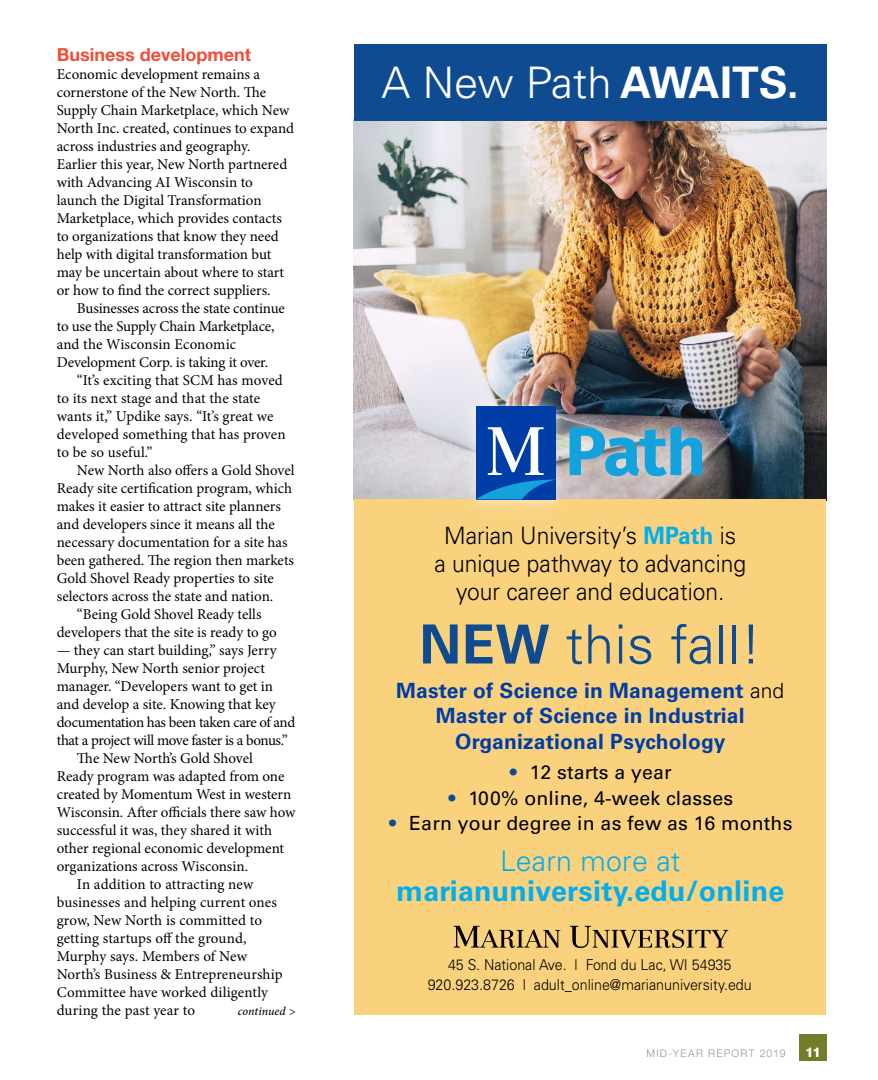
<style>
.page{position:relative;width:878px;height:1080px;background:#fff}
.page>*{position:absolute;margin:0;border:0;box-sizing:border-box;transform-origin:0 0}
.t1{font:300 54px "Univers LT Std";letter-spacing:.01em;color:#0f4b91}
.t2{font:300 43.5px "Univers LT Std";color:#fff}
.t3{font:700 28.5px "Univers LT Std";letter-spacing:.01em;color:#00aeef}
.t4{font:300 28.5px "Univers LT Std";letter-spacing:.01em;color:#00aeef}
.t5{font:300 24px/28.5px "Univers LT Std";color:#000;text-align:center;scale:.95 1}
.t6{font:700 21px/25.5px "Univers LT Std";letter-spacing:.01em;color:#003da6;text-align:center}
.t7{font:19.5px "Univers LT Std";letter-spacing:.01em;color:#000}
.t8{font:700 18px "Helvetica Neue LT Std";color:#f04e37}
.t9{font:15px/18px "Minion Pro";color:#000}
.t10{font:300 15px/19.5px "Univers LT Std";color:#000;text-align:center;scale:.95 1}
.t11{font:15px "Minion Pro";letter-spacing:-.03em;color:#000}
.t12{font:15px "Minion Pro";letter-spacing:-.025em;color:#000}
.t13{font:800 13.5px "Helvetica Neue LT Std";color:#fff}
.t14{font:italic 500 12px "Minion Pro";color:#000}
.t15{font:300 10.5px "Helvetica Neue LT Std";letter-spacing:.115em;color:#939598}
.s1{font-weight:700}
.s2{font-weight:700;color:#00aeef}
.s3{font-weight:300;color:#000}
.s4{font-weight:300;color:#0f4b91}
</style>
<div class="page">
<div style="left:799px;top:1034px;width:27px;height:27px;background:#737c29"></div>
<img style="left:354px;top:120px;width:472px;height:381px">
<div style="left:354px;top:499px;width:471px;height:516px;background:#fad27e"></div>
<img style="left:453px;top:383px;width:272px;height:126px">
<div style="left:476px;top:406px;width:79px;height:93px;background:#003da6"></div>
<svg style="left:569px;top:426px;width:133px;height:50px;background:#63a9c8"></svg>
<svg style="left:477px;top:427px;width:78px;height:72px"></svg>
<svg style="left:453px;top:926px;width:107px;height:22px"></svg>
<svg style="left:570px;top:926px;width:158px;height:22px"></svg>
<div style="left:354px;top:44px;width:472px;height:76px;background:#0f4b91"></div>
<p class="t8" style="left:57px;top:44px;width:196px">Business development</p>
<p class="t9" style="left:57px;top:65px;width:239px">Economic development remains a cornerstone of the New North. The Supply Chain Marketplace, which New North Inc. created, continues to expand across industries and geography.<br>Earlier this year, New North partnered with Advancing AI Wisconsin to launch the Digital Transformation Marketplace, which provides contacts to organizations that know they need help with digital transformation but may be uncertain about where to start or how to find the correct suppliers.</p>
<p class="t9" style="left:57px;top:299px;width:230px;text-indent:20px">Businesses across the state continue to use the Supply Chain Marketplace, and the Wisconsin Economic Development Corp. is taking it over.</p>
<p class="t9" style="left:57px;top:371px;width:230px;text-indent:20px">“It’s exciting that SCM has moved to its next stage and that the state wants it,” Updike says. “It’s great we developed something that has proven to be so useful.”</p>
<p class="t9" style="left:77px;top:461px;width:219px">New North also offers a Gold Shovel</p>
<p class="t9" style="left:57px;top:479px;width:237px">Ready site certification program, which</p>
<p class="t9" style="left:57px;top:497px;width:226px">makes it easier to attract site planners</p>
<p class="t9" style="left:57px;top:515px;width:219px">and developers since it means all the</p>
<p class="t9" style="left:57px;top:533px;width:232px">necessary documentation for a site has</p>
<p class="t9" style="left:57px;top:551px;width:239px">been gathered. The region then markets</p>
<p class="t9" style="left:57px;top:569px;width:219px">Gold Shovel Ready properties to site</p>
<p class="t9" style="left:57px;top:587px;width:218px">selectors across the state and nation.</p>
<p class="t9" style="left:77px;top:605px;width:186px">“Being Gold Shovel Ready tells</p>
<p class="t9" style="left:57px;top:623px;width:222px">developers that the site is ready to go</p>
<p class="t9" style="left:57px;top:641px;width:221px">— they can start building,” says Jerry</p>
<p class="t9" style="left:57px;top:659px;width:210px">Murphy, New North senior project</p>
<p class="t9" style="left:57px;top:677px;width:218px">manager. “Developers want to get in</p>
<p class="t9" style="left:57px;top:695px;width:220px">and develop a site. Knowing that key</p>
<p class="t12" style="left:57px;top:712px;width:240px">documentation has been taken care of and</p>
<p class="t11" style="left:57px;top:730px;width:232px">that a project will move faster is a bonus.”</p>
<p class="t9" style="left:77px;top:749px;width:177px">The New North’s Gold Shovel</p>
<p class="t9" style="left:57px;top:767px;width:229px">Ready program was adapted from one</p>
<p class="t9" style="left:57px;top:785px;width:236px">created by Momentum West in western</p>
<p class="t9" style="left:57px;top:803px;width:240px">Wisconsin. After officials there saw how</p>
<p class="t9" style="left:57px;top:821px;width:217px">successful it was, they shared it with</p>
<p class="t9" style="left:57px;top:839px;width:229px">other regional economic development</p>
<p class="t9" style="left:57px;top:857px;width:193px">organizations across Wisconsin.</p>
<p class="t9" style="left:77px;top:875px;width:178px">In addition to attracting new</p>
<p class="t9" style="left:57px;top:893px;width:222px">businesses and helping current ones</p>
<p class="t9" style="left:57px;top:911px;width:207px">grow, New North is committed to</p>
<p class="t9" style="left:57px;top:929px;width:191px">getting startups off the ground,</p>
<p class="t9" style="left:57px;top:947px;width:192px">Murphy says. Members of New</p>
<p class="t9" style="left:57px;top:965px;width:227px">North’s Business &amp; Entrepreneurship</p>
<p class="t9" style="left:57px;top:983px;width:213px">Committee have worked diligently</p>
<p class="t9" style="left:57px;top:1001px;width:140px">during the past year to</p>
<p class="t14" style="left:238px;top:1003px;width:59px">continued &gt;</p>
<h2 class="t2" style="left:381px;top:56px;width:419px">A New Path <span class="s1">AWAITS.</span></h2>
<h3 class="t5" style="left:434px;top:521px;width:330px">Marian University’s <span class="s2">MPath</span> is<br>a unique pathway to advancing your career and education.</h3>
<h1 class="t1" style="left:419px;top:612px;width:343px"><span class="s1">NEW</span> this fall!</h1>
<h3 class="t6" style="left:396px;top:678px;width:389px">Master of Science in Management <span class="s3">and<br></span>Master of Science in Industrial<br>Organizational Psychology</h3>
<h3 class="t7" style="left:508px;top:761px;width:165px"><span class="s4">•</span> 12 starts a year</h3>
<h3 class="t7" style="left:447px;top:786px;width:288px"><span class="s4">•</span> 100% online, 4-week classes</h3>
<h3 class="t7" style="left:388px;top:812px;width:406px"><span class="s4">•</span> Earn your degree in as few as 16 months</h3>
<h3 class="t4" style="left:500px;top:843px;width:182px">Learn more at</h3>
<h3 class="t3" style="left:396px;top:874px;width:389px">marianuniversity.edu/online</h3>
<p class="t10" style="left:427px;top:955px;width:343px">45 S. National Ave. l Fond du Lac, WI 54935<br>920.923.8726 l adult_online@marianuniversity.edu</p>
<p class="t15" style="left:646px;top:1047px;width:141px">MID-YEAR REPORT 2019</p>
<p class="t13" style="left:805px;top:1045px;width:17px">11</p>
</div>
